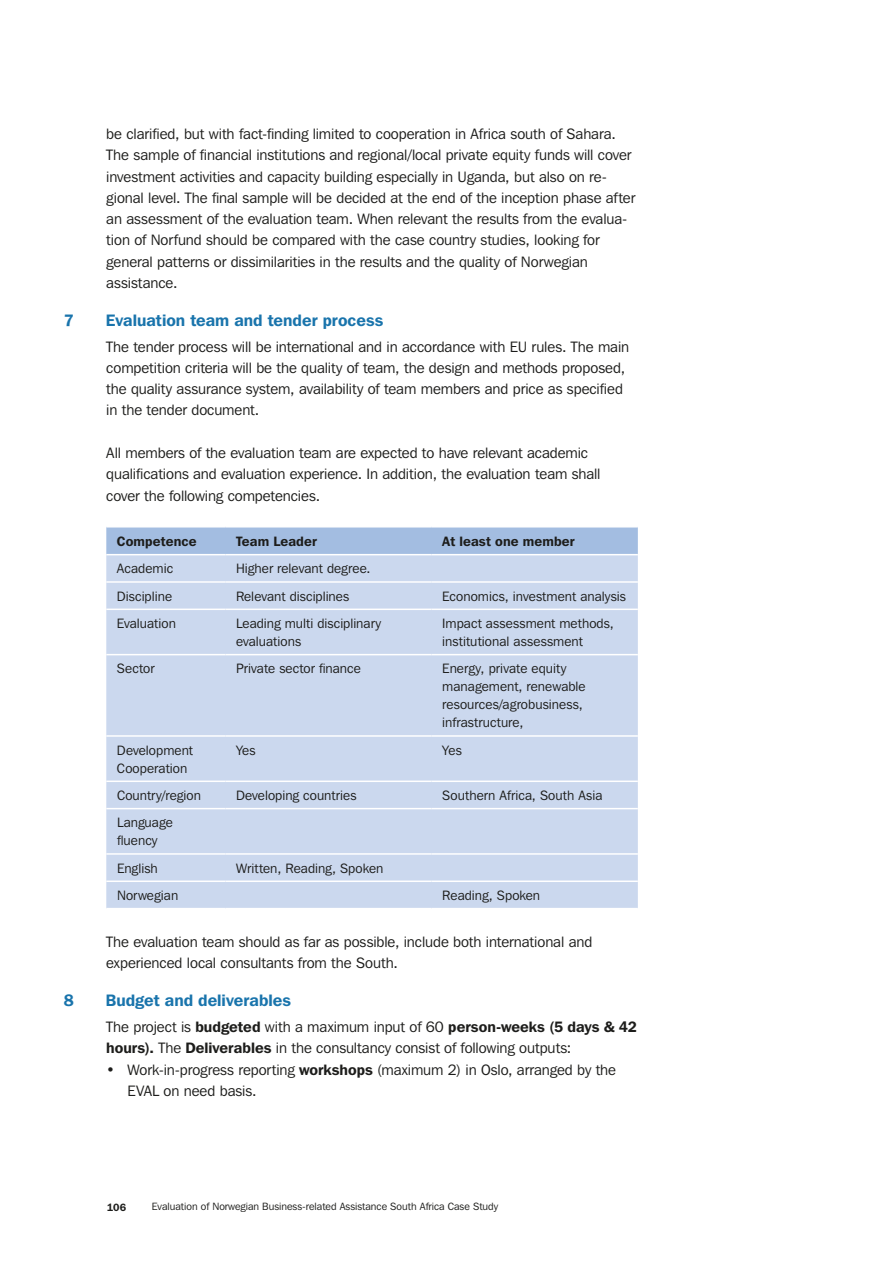
<style>
.page{position:relative;width:893px;height:1263px;background:#fff}
.page>*{position:absolute;margin:0;border:0;box-sizing:border-box;transform-origin:0 0}
.t1{font:600 16.5px "Franklin Gothic IT Cby BT";color:#1974ac}
.t2{font:15px/21.3px "Franklin Gothic IT Cby BT";letter-spacing:-.005em;color:#1d1d1b}
.t3{font:13.5px/18px "Franklin Gothic IT Cby BT";letter-spacing:.005em;color:#1d1d1b}
.t4{font:600 13.5px "Franklin Gothic IT Cby BT";letter-spacing:.01em;color:#1d1d1b}
.t5{font:10.5px "Franklin Gothic IT Cby BT";color:#1d1d1b}
.t6{font:600 10.5px "Franklin Gothic IT Cby BT";color:#1d1d1b}
.s1{font-weight:600}
</style>
<div class="page">
<div style="left:106px;top:527px;width:532px;height:27px;background:#a3bde1"></div>
<div style="left:106px;top:555px;width:532px;height:353px;background:#cbd8ee"></div>
<hr style="left:106px;top:581px;width:119px;height:2px;background:#fff">
<hr style="left:225px;top:581px;width:207px;height:2px;background:#fff">
<hr style="left:432px;top:581px;width:206px;height:2px;background:#fff">
<hr style="left:106px;top:608px;width:119px;height:2px;background:#fff">
<hr style="left:225px;top:608px;width:207px;height:2px;background:#fff">
<hr style="left:432px;top:608px;width:206px;height:2px;background:#fff">
<hr style="left:106px;top:654px;width:119px;height:1px;background:#fff">
<hr style="left:225px;top:654px;width:207px;height:1px;background:#fff">
<hr style="left:432px;top:654px;width:206px;height:1px;background:#fff">
<hr style="left:106px;top:735px;width:119px;height:2px;background:#fff">
<hr style="left:225px;top:735px;width:207px;height:2px;background:#fff">
<hr style="left:432px;top:735px;width:206px;height:2px;background:#fff">
<hr style="left:106px;top:780px;width:119px;height:2px;background:#fff">
<hr style="left:225px;top:780px;width:207px;height:2px;background:#fff">
<hr style="left:432px;top:780px;width:206px;height:2px;background:#fff">
<hr style="left:106px;top:808px;width:119px;height:1px;background:#fff">
<hr style="left:225px;top:808px;width:207px;height:1px;background:#fff">
<hr style="left:432px;top:808px;width:206px;height:1px;background:#fff">
<hr style="left:106px;top:853px;width:119px;height:2px;background:#fff">
<hr style="left:225px;top:853px;width:207px;height:2px;background:#fff">
<hr style="left:432px;top:853px;width:206px;height:2px;background:#fff">
<hr style="left:106px;top:880px;width:119px;height:2px;background:#fff">
<hr style="left:225px;top:880px;width:207px;height:2px;background:#fff">
<hr style="left:432px;top:880px;width:206px;height:2px;background:#fff">
<p class="t2" style="left:106px;top:123px;width:530px">be clarified, but with fact-finding limited to cooperation in Africa south of Sahara.<br>The sample of financial institutions and regional/local private equity funds will cover investment activities and capacity building especially in Uganda, but also on re&shy;gional level. The final sample will be decided at the end of the inception phase after an assessment of the evaluation team. When relevant the results from the evalua&shy;tion of Norfund should be compared with the case country studies, looking for general patterns or dissimilarities in the results and the quality of Norwegian assistance.</p>
<p class="t1" style="left:64px;top:310px;width:12px">7</p>
<p class="t1" style="left:106px;top:310px;width:279px">Evaluation team and tender process</p>
<p class="t2" style="left:106px;top:336px;width:524px">The tender process will be international and in accordance with EU rules. The main competition criteria will be the quality of team, the design and methods proposed, the quality assurance system, availability of team members and price as specified in the tender document.</p>
<p class="t2" style="left:106px;top:442px;width:496px">All members of the evaluation team are expected to have relevant academic qualifications and evaluation experience. In addition, the evaluation team shall cover the following competencies.</p>
<p class="t4" style="left:117px;top:533px;width:81px">Competence</p>
<p class="t4" style="left:236px;top:533px;width:83px">Team Leader</p>
<p class="t4" style="left:442px;top:533px;width:134px">At least one member</p>
<p class="t3" style="left:117px;top:560px;width:58px">Academic</p>
<p class="t3" style="left:236px;top:560px;width:136px">Higher relevant degree.</p>
<p class="t3" style="left:117px;top:587px;width:57px">Discipline</p>
<p class="t3" style="left:236px;top:587px;width:115px">Relevant disciplines</p>
<p class="t3" style="left:442px;top:587px;width:185px">Economics, investment analysis</p>
<p class="t3" style="left:117px;top:614px;width:60px">Evaluation</p>
<p class="t3" style="left:236px;top:614px;width:147px">Leading multi disciplinary evaluations</p>
<p class="t3" style="left:442px;top:614px;width:173px">Impact assessment methods, institutional assessment</p>
<p class="t3" style="left:117px;top:659px;width:39px">Sector</p>
<p class="t3" style="left:236px;top:659px;width:126px">Private sector finance</p>
<p class="t3" style="left:442px;top:659px;width:145px">Energy, private equity management, renewable resources/agrobusiness, infrastructure,</p>
<p class="t3" style="left:117px;top:741px;width:78px">Development<br>Cooperation</p>
<p class="t3" style="left:236px;top:741px;width:21px">Yes</p>
<p class="t3" style="left:442px;top:741px;width:21px">Yes</p>
<p class="t3" style="left:117px;top:786px;width:86px">Country/region</p>
<p class="t3" style="left:236px;top:786px;width:122px">Developing countries</p>
<p class="t3" style="left:442px;top:786px;width:162px">Southern Africa, South Asia</p>
<p class="t3" style="left:117px;top:813px;width:57px">Language fluency</p>
<p class="t3" style="left:117px;top:859px;width:42px">English</p>
<p class="t3" style="left:236px;top:859px;width:149px">Written, Reading, Spoken</p>
<p class="t3" style="left:117px;top:886px;width:63px">Norwegian</p>
<p class="t3" style="left:442px;top:886px;width:99px">Reading, Spoken</p>
<p class="t2" style="left:106px;top:931px;width:488px">The evaluation team should as far as possible, include both international and experienced local consultants from the South.</p>
<p class="t1" style="left:64px;top:990px;width:12px">8</p>
<p class="t1" style="left:106px;top:990px;width:187px">Budget and deliverables</p>
<p class="t2" style="left:106px;top:1016px;width:532px">The project is <span class="s1">budgeted</span> with a maximum input of 60 <span class="s1">person-weeks (5 days &amp; 42 hours).</span> The <span class="s1">Deliverables</span> in the consultancy consist of following outputs:</p>
<p class="t2" style="left:128px;top:1058px;width:490px;text-indent:-21px">• Work-in-progress reporting <span class="s1">workshops</span> (maximum 2) in Oslo, arranged by the<br>EVAL on need basis.</p>
<p class="t6" style="left:107px;top:1200px;width:21px">106</p>
<p class="t5" style="left:152px;top:1200px;width:348px">Evaluation of Norwegian Business-related Assistance South Africa Case Study</p>
</div>
